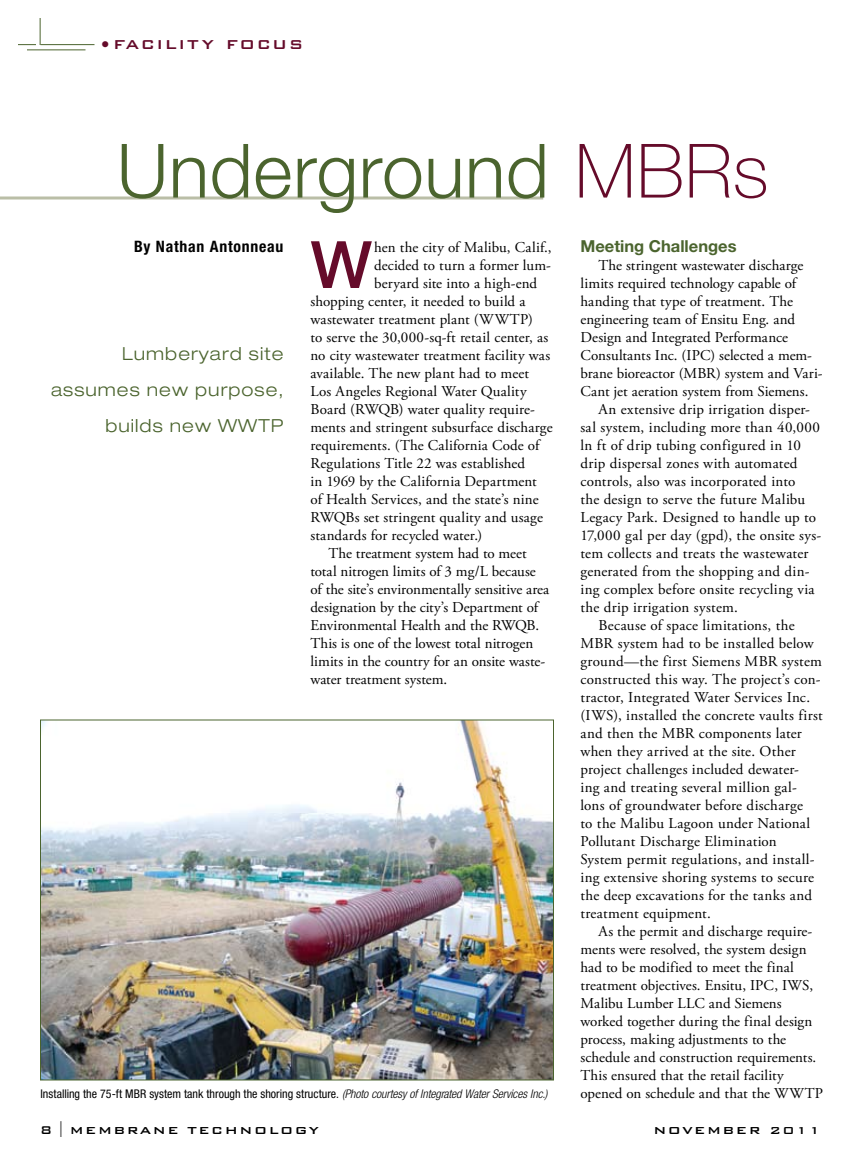
<style>
.page{position:relative;width:864px;height:1161px;background:#fff}
.page>*{position:absolute;margin:0;border:0;box-sizing:border-box;transform-origin:0 0}
.t1{font:300 75px "Helvetica Neue LT Std";letter-spacing:.005em;color:#4b642e}
.t2{font:500 65.4px "Helvetica Neue";color:#650b2a}
.t3{font:500 21px "Bank Gothic BT";letter-spacing:.1em;color:#650b2a}
.t4{font:300 expanded 18px/36px "Helvetica Neue LT Std";letter-spacing:.06em;color:#4b642e;text-align:right}
.t5{font:700 16.5px "Helvetica Neue LT Std";color:#4b642e}
.t6{font:700 condensed 15.75px "Helvetica Neue LT Std";letter-spacing:.05em;color:#000}
.t7{font:15px "Adobe Garamond Pro";letter-spacing:.01em;color:#000}
.t8{font:15px "Adobe Garamond Pro";letter-spacing:-.01em;color:#000}
.t9{font:500 13.5px "Bank Gothic BT";letter-spacing:.1em;color:#000;scale:1.11 1}
.t10{font:condensed 12px "Helvetica Neue LT Std";color:#000}
.s1{font-weight:100;color:#650b2a}
.s2{font-weight:300;font-style:italic}
.s3{font-size:15px}
.s4{font-family:"Futura Std";font-weight:300;font-size:21px}
</style>
<div class="page">
<svg style="left:0;top:196px;width:543px;height:4px"></svg>
<hr style="left:27px;top:50px;width:59px;height:1px;background:#4b642e">
<hr style="left:40px;top:44px;width:54px;height:1px;background:#4b642e">
<svg style="left:18px;top:18px;width:23px;height:27px"></svg>
<img style="left:42px;top:722px;width:510px;height:356px">
<h3 class="t3" style="left:99px;top:32px;width:206px">•facility focus</h3>
<h1 class="t1" style="left:117px;top:125px;width:653px">Underground <span class="s1">MBRs</span></h1>
<h2 class="t2" style="left:310px;top:225px;width:63px">W</h2>
<p class="t7" style="left:374px;top:238px;width:179px">hen the city of Malibu, Calif.,</p>
<p class="t5" style="left:580px;top:236px;width:158px">Meeting Challenges</p>
<p class="t7" style="left:598px;top:256px;width:207px">The stringent wastewater discharge</p>
<p class="t7" style="left:580px;top:274px;width:217px">limits required technology capable of</p>
<p class="t7" style="left:580px;top:292px;width:214px">handing that type of treatment. The</p>
<p class="t7" style="left:580px;top:310px;width:216px">engineering team of Ensitu Eng. and</p>
<p class="t7" style="left:580px;top:328px;width:209px">Design and Integrated Performance</p>
<p class="t7" style="left:580px;top:346px;width:233px">Consultants Inc. (IPC) selected a mem-</p>
<p class="t7" style="left:580px;top:364px;width:244px">brane bioreactor (MBR) system and Vari-</p>
<p class="t7" style="left:580px;top:382px;width:230px">Cant jet aeration system from Siemens.</p>
<p class="t7" style="left:598px;top:400px;width:213px">An extensive drip irrigation disper-</p>
<p class="t7" style="left:580px;top:418px;width:241px">sal system, including more than 40,000</p>
<p class="t7" style="left:580px;top:436px;width:222px">ln ft of drip tubing configured in 10</p>
<p class="t7" style="left:580px;top:454px;width:219px">drip dispersal zones with automated</p>
<p class="t7" style="left:580px;top:472px;width:216px">controls, also was incorporated into</p>
<p class="t7" style="left:580px;top:490px;width:226px">the design to serve the future Malibu</p>
<p class="t7" style="left:580px;top:508px;width:237px">Legacy Park. Designed to handle up to</p>
<p class="t7" style="left:580px;top:526px;width:242px">17,000 gal per day (gpd), the onsite sys-</p>
<p class="t7" style="left:580px;top:544px;width:229px">tem collects and treats the wastewater</p>
<p class="t7" style="left:580px;top:562px;width:231px">generated from the shopping and din-</p>
<p class="t7" style="left:580px;top:580px;width:236px">ing complex before onsite recycling via</p>
<p class="t7" style="left:580px;top:598px;width:159px">the drip irrigation system.</p>
<p class="t7" style="left:598px;top:616px;width:198px">Because of space limitations, the</p>
<p class="t7" style="left:580px;top:634px;width:235px">MBR system had to be installed below</p>
<p class="t7" style="left:580px;top:652px;width:243px">ground—the first Siemens MBR system</p>
<p class="t7" style="left:580px;top:670px;width:242px">constructed this way. The project’s con-</p>
<p class="t7" style="left:580px;top:688px;width:231px">tractor, Integrated Water Services Inc.</p>
<p class="t7" style="left:580px;top:706px;width:244px">(IWS), installed the concrete vaults first</p>
<p class="t7" style="left:580px;top:724px;width:223px">and then the MBR components later</p>
<p class="t7" style="left:580px;top:742px;width:217px">when they arrived at the site. Other</p>
<p class="t7" style="left:580px;top:760px;width:220px">project challenges included dewater-</p>
<p class="t7" style="left:580px;top:778px;width:218px">ing and treating several million gal-</p>
<p class="t7" style="left:580px;top:796px;width:224px">lons of groundwater before discharge</p>
<p class="t7" style="left:580px;top:814px;width:231px">to the Malibu Lagoon under National</p>
<p class="t7" style="left:580px;top:832px;width:198px">Pollutant Discharge Elimination</p>
<p class="t7" style="left:580px;top:850px;width:236px">System permit regulations, and install-</p>
<p class="t7" style="left:580px;top:868px;width:235px">ing extensive shoring systems to secure</p>
<p class="t7" style="left:580px;top:886px;width:233px">the deep excavations for the tanks and</p>
<p class="t7" style="left:580px;top:904px;width:132px">treatment equipment.</p>
<p class="t7" style="left:598px;top:922px;width:215px">As the permit and discharge require-</p>
<p class="t7" style="left:580px;top:940px;width:228px">ments were resolved, the system design</p>
<p class="t7" style="left:580px;top:958px;width:215px">had to be modified to meet the final</p>
<p class="t7" style="left:580px;top:976px;width:234px">treatment objectives. Ensitu, IPC, IWS,</p>
<p class="t7" style="left:580px;top:994px;width:203px">Malibu Lumber LLC and Siemens</p>
<p class="t7" style="left:580px;top:1012px;width:233px">worked together during the final design</p>
<p class="t7" style="left:580px;top:1030px;width:207px">process, making adjustments to the</p>
<p class="t7" style="left:580px;top:1048px;width:237px">schedule and construction requirements.</p>
<p class="t7" style="left:580px;top:1066px;width:205px">This ensured that the retail facility</p>
<p class="t7" style="left:580px;top:1084px;width:244px">opened on schedule and that the WWTP</p>
<p class="t6" style="left:134px;top:237px;width:151px">By Nathan Antonneau</p>
<p class="t7" style="left:374px;top:256px;width:178px">decided to turn a former lum-</p>
<p class="t7" style="left:374px;top:274px;width:165px">beryard site into a high-end</p>
<p class="t7" style="left:310px;top:292px;width:216px">shopping center, it needed to build a</p>
<p class="t7" style="left:310px;top:310px;width:224px">wastewater treatment plant (WWTP)</p>
<p class="t7" style="left:310px;top:328px;width:239px">to serve the 30,000-sq-ft retail center, as</p>
<p class="t7" style="left:310px;top:346px;width:241px">no city wastewater treatment facility was</p>
<p class="t7" style="left:310px;top:364px;width:220px">available. The new plant had to meet</p>
<p class="t7" style="left:310px;top:382px;width:218px">Los Angeles Regional Water Quality</p>
<p class="t7" style="left:310px;top:400px;width:226px">Board (RWQB) water quality require-</p>
<p class="t7" style="left:310px;top:418px;width:244px">ments and stringent subsurface discharge</p>
<p class="t7" style="left:310px;top:436px;width:231px">requirements. (The California Code of</p>
<p class="t7" style="left:310px;top:454px;width:216px">Regulations Title 22 was established</p>
<p class="t7" style="left:310px;top:472px;width:228px">in 1969 by the California Department</p>
<p class="t7" style="left:310px;top:490px;width:230px">of Health Services, and the state’s nine</p>
<p class="t7" style="left:310px;top:508px;width:234px">RWQBs set stringent quality and usage</p>
<p class="t7" style="left:310px;top:526px;width:173px">standards for recycled water.)</p>
<p class="t7" style="left:328px;top:544px;width:200px">The treatment system had to meet</p>
<p class="t7" style="left:310px;top:562px;width:227px">total nitrogen limits of 3 mg/L because</p>
<p class="t8" style="left:310px;top:580px;width:240px">of the site’s environmentally sensitive area</p>
<p class="t7" style="left:310px;top:598px;width:229px">designation by the city’s Department of</p>
<p class="t8" style="left:310px;top:616px;width:230px">Environmental Health and the RWQB.</p>
<p class="t8" style="left:310px;top:634px;width:224px">This is one of the lowest total nitrogen</p>
<p class="t7" style="left:310px;top:652px;width:236px">limits in the country for an onsite waste-</p>
<p class="t8" style="left:310px;top:670px;width:138px">water treatment system.</p>
<p class="t4" style="left:51px;top:335px;width:234px">Lumberyard site assumes new purpose, builds new WWTP</p>
<p class="t10" style="left:40px;top:1087px;width:509px">Installing the 75-ft MBR system tank through the shoring structure. <span class="s2">(Photo courtesy of Integrated Water Services Inc.)</span></p>
<p class="t9" style="left:40px;top:1123px;width:252px"><span class="s3">8</span> <span class="s4">I</span> membrane technology</p>
<p class="t9" style="left:653px;top:1123px;width:152px">november 2011</p>
</div>
